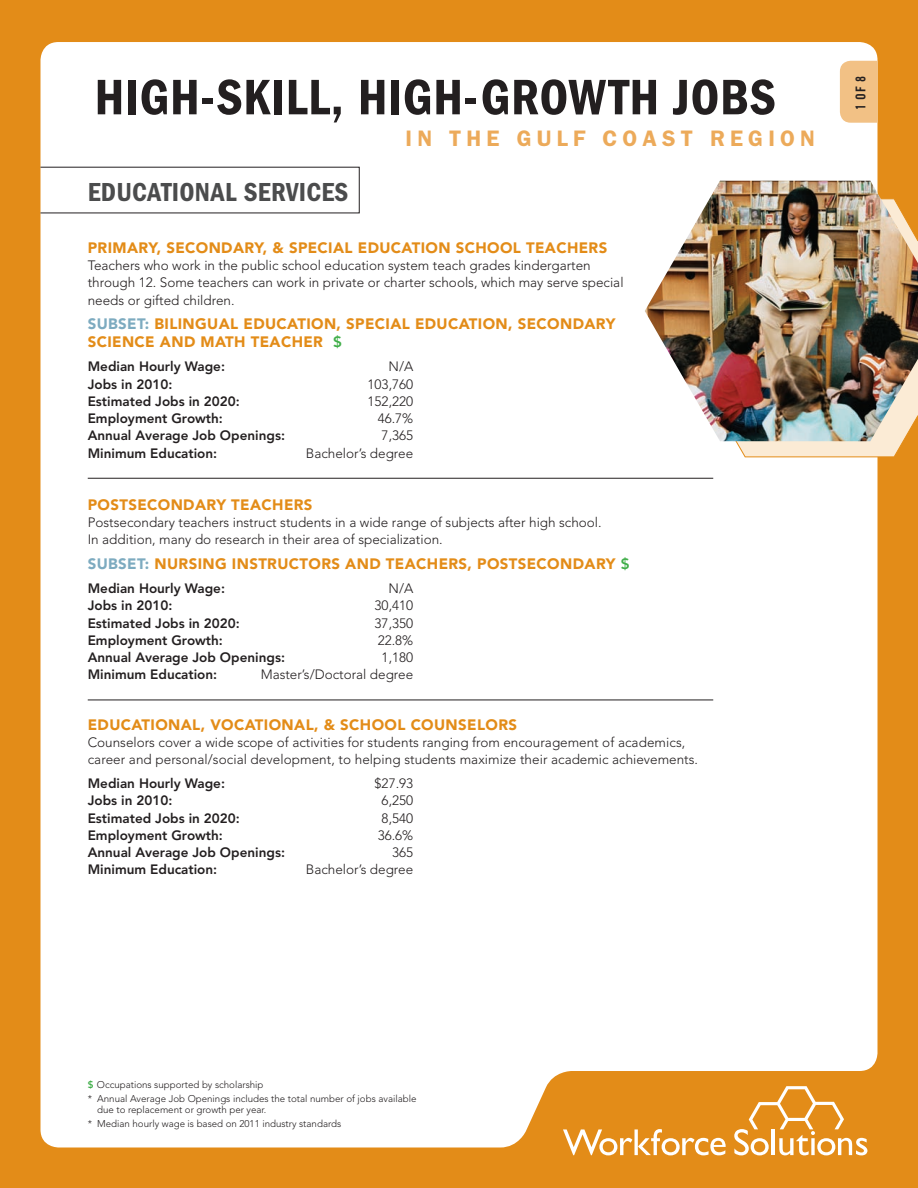
<style>
.page{position:relative;width:918px;height:1188px;background:#e38c18}
.page>*{position:absolute;margin:0;border:0;box-sizing:border-box;transform-origin:0 0}
.t1{font:600 condensed 51.6px "Franklin Gothic";letter-spacing:.01em;color:#231f20}
.t2{font:600 condensed 27px "Franklin Gothic";letter-spacing:.01em;color:#4b4c4d}
.t3{font:600 22.5px "Franklin Gothic";letter-spacing:.23em;color:#ecaa5a}
.t4{font:900 15px/18px "Avenir";letter-spacing:.025em;color:#e38c18}
.t5{font:300 13.5px/17.2px "Avenir";color:#231f20}
.t6{font:800 13.5px "Avenir";color:#231f20}
.t7{font:13.5px "Trade Gothic Bold Cond Twenty";color:#231f20}
.t8{font:300 9.75px/13.8px "Avenir";color:#231f20}
.s1{color:#7dabc0}
.s2{font-weight:800;color:#40ae49}
</style>
<div class="page">
<div style="left:40px;top:42px;width:838px;height:1106px;background:#fff"></div>
<div style="left:840px;top:61px;width:38px;height:62px;background:#f2c185"></div>
<svg style="left:563px;top:1129px;width:163px;height:26px"></svg>
<svg style="left:734px;top:1086px;width:133px;height:69px"></svg>
<hr style="left:88px;top:478px;width:625px;height:1px;background:#231f20">
<hr style="left:88px;top:700px;width:625px;height:1px;background:#231f20">
<svg style="left:670px;top:441px;width:233px;height:17px;background:#f9ead5"></svg>
<img style="left:645px;top:181px;width:273px;height:260px">
<h1 class="t1" style="left:94px;top:68px;width:681px">HIGH-SKILL, HIGH-GROWTH JOBS</h1>
<p class="t7" style="left:852px;top:110px;width:36px;rotate:-90deg">1 of 8</p>
<h3 class="t3" style="left:405px;top:125px;width:411px">IN THE GULF COAST REGION</h3>
<h2 class="t2" style="left:88px;top:177px;width:247px">EDUCATIONAL SERVICES</h2>
<p class="t4" style="left:88px;top:239px;width:520px">PRIMARY, SECONDARY, &amp; SPECIAL EDUCATION SCHOOL TEACHERS</p>
<p class="t5" style="left:88px;top:257px;width:537px">Teachers who work in the public school education system teach grades kindergarten through 12. Some teachers can work in private or charter schools, which may serve special needs or gifted children.</p>
<p class="t4" style="left:88px;top:315px;width:529px"><span class="s1">SUBSET:</span> BILINGUAL EDUCATION, SPECIAL EDUCATION, SECONDARY<br>SCIENCE AND MATH TEACHER <span class="s2">$</span></p>
<p class="t6" style="left:88px;top:359px;width:139px">Median Hourly Wage:</p>
<p class="t5" style="left:389px;top:358px;width:26px">N/A</p>
<p class="t6" style="left:88px;top:376px;width:86px">Jobs in 2010:</p>
<p class="t5" style="left:368px;top:375px;width:47px">103,760</p>
<p class="t6" style="left:88px;top:393px;width:154px">Estimated Jobs in 2020:</p>
<p class="t5" style="left:368px;top:393px;width:47px">152,220</p>
<p class="t6" style="left:88px;top:410px;width:137px">Employment Growth:</p>
<p class="t5" style="left:378px;top:410px;width:37px">46.7%</p>
<p class="t6" style="left:88px;top:428px;width:199px">Annual Average Job Openings:</p>
<p class="t5" style="left:382px;top:427px;width:33px">7,365</p>
<p class="t6" style="left:88px;top:445px;width:131px">Minimum Education:</p>
<p class="t5" style="left:306px;top:444px;width:109px">Bachelor’s degree</p>
<p class="t4" style="left:88px;top:495px;width:225px">POSTSECONDARY TEACHERS</p>
<p class="t5" style="left:88px;top:514px;width:515px">Postsecondary teachers instruct students in a wide range of subjects after high school.<br>In addition, many do research in their area of specialization.</p>
<p class="t4" style="left:88px;top:555px;width:543px"><span class="s1">SUBSET:</span> NURSING INSTRUCTORS AND TEACHERS, POSTSECONDARY <span class="s2">$</span></p>
<p class="t6" style="left:88px;top:580px;width:139px">Median Hourly Wage:</p>
<p class="t5" style="left:389px;top:580px;width:26px">N/A</p>
<p class="t6" style="left:88px;top:598px;width:86px">Jobs in 2010:</p>
<p class="t5" style="left:375px;top:597px;width:40px">30,410</p>
<p class="t6" style="left:88px;top:615px;width:154px">Estimated Jobs in 2020:</p>
<p class="t5" style="left:375px;top:614px;width:40px">37,350</p>
<p class="t6" style="left:88px;top:632px;width:137px">Employment Growth:</p>
<p class="t5" style="left:378px;top:632px;width:37px">22.8%</p>
<p class="t6" style="left:88px;top:649px;width:199px">Annual Average Job Openings:</p>
<p class="t5" style="left:382px;top:649px;width:33px">1,180</p>
<p class="t6" style="left:88px;top:667px;width:131px">Minimum Education:</p>
<p class="t5" style="left:261px;top:666px;width:154px">Master’s/Doctoral degree</p>
<p class="t4" style="left:88px;top:715px;width:430px">EDUCATIONAL, VOCATIONAL, &amp; SCHOOL COUNSELORS</p>
<p class="t5" style="left:88px;top:734px;width:612px">Counselors cover a wide scope of activities for students ranging from encouragement of academics, career and personal/social development, to helping students maximize their academic achievements.</p>
<p class="t6" style="left:88px;top:776px;width:139px">Median Hourly Wage:</p>
<p class="t5" style="left:375px;top:775px;width:40px">$27.93</p>
<p class="t6" style="left:88px;top:793px;width:86px">Jobs in 2010:</p>
<p class="t5" style="left:382px;top:792px;width:33px">6,250</p>
<p class="t6" style="left:88px;top:810px;width:154px">Estimated Jobs in 2020:</p>
<p class="t5" style="left:382px;top:809px;width:33px">8,540</p>
<p class="t6" style="left:88px;top:827px;width:137px">Employment Growth:</p>
<p class="t5" style="left:378px;top:827px;width:37px">36.6%</p>
<p class="t6" style="left:88px;top:845px;width:199px">Annual Average Job Openings:</p>
<p class="t5" style="left:392px;top:844px;width:23px">365</p>
<p class="t6" style="left:88px;top:862px;width:131px">Minimum Education:</p>
<p class="t5" style="left:306px;top:861px;width:109px">Bachelor’s degree</p>
<p class="t8" style="left:88px;top:1078px;width:330px"><span class="s2">$</span> Occupations supported by scholarship<br>* Annual Average Job Openings includes the total number of jobs available</p>
<p class="t8" style="left:88px;top:1103px;width:255px;text-indent:9px">due to replacement or growth per year.<br>* Median hourly wage is based on 2011 industry standards</p>
</div>
